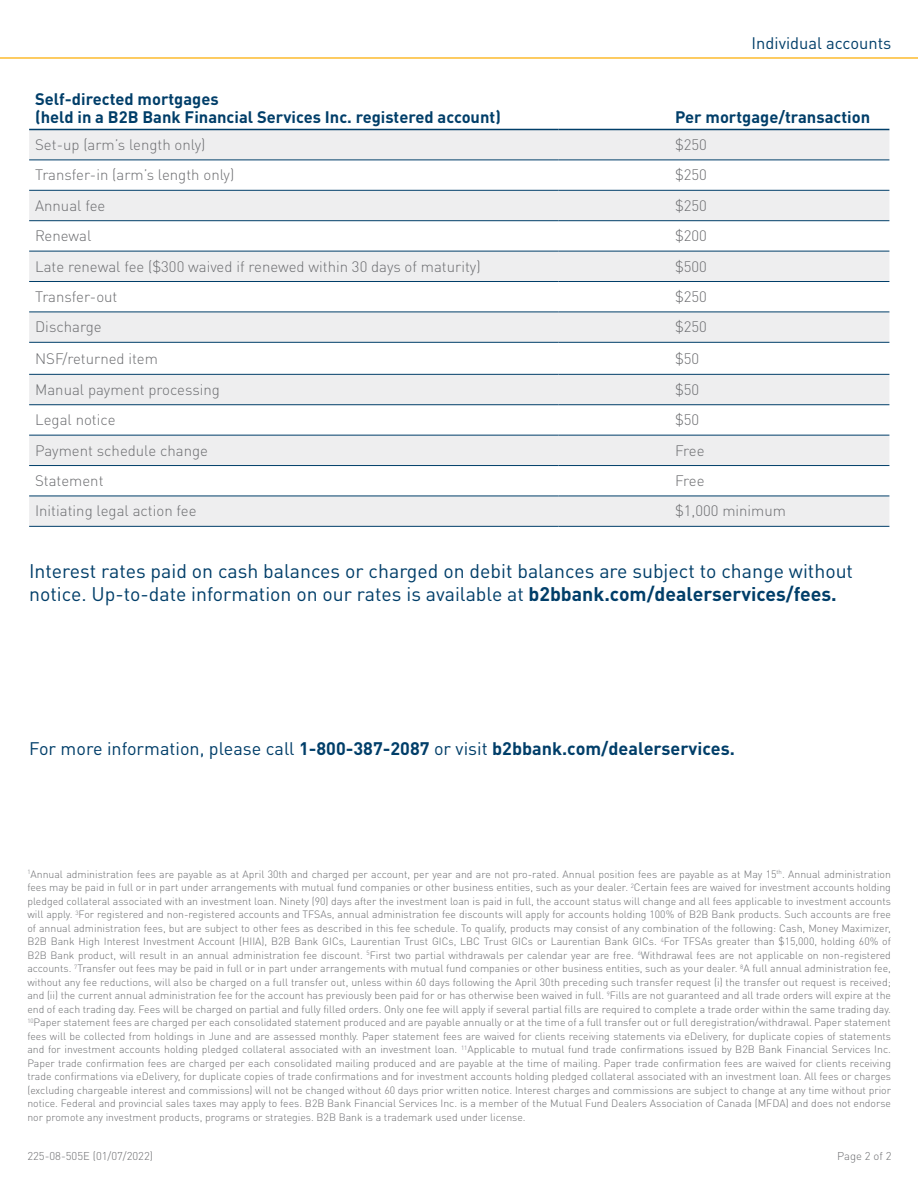
<style>
.page{position:relative;width:918px;height:1188px;background:#fff}
.page>*{position:absolute;margin:0;border:0;box-sizing:border-box;transform-origin:0 0}
.COPY_-_Call_to_actio{font:19.5px/23.4px "DIN Pro";color:#003e69}
.COPY_-_Call_to_actio-2{font:700 18px "DIN Pro";color:#003e69}
.Table{font:700 16.5px/18px "DIN Pro";color:#003e69}
.HEADING_-_Page_2_TOP{font:16.5px "DIN Pro";color:#003e69}
.Paragraph_Style_2{font:300 15px "DIN Pro";color:#6c6d70}
.COPY_-_Mice_Type{font:300 11.25px "DIN Pro";color:#6c6d70}
.t1{font:300 10.5px/13.5px "DIN Pro";color:#6c6d70;text-align:justify}
.s1{font-weight:700}
.s2{font-weight:400}
</style>
<div class="page">
<hr style="left:0;top:57px;width:918px;height:2px;background:#fdbb2e">
<svg style="left:29px;top:130px;width:860px;height:396px;fill:#eeeeef"></svg>
<hr style="left:29px;top:404px;width:529px;height:1px;background:#003e69">
<hr style="left:558px;top:404px;width:117px;height:1px;background:#003e69">
<hr style="left:675px;top:404px;width:214px;height:1px;background:#003e69">
<hr style="left:29px;top:435px;width:529px;height:1px;background:#003e69">
<hr style="left:558px;top:435px;width:117px;height:1px;background:#003e69">
<hr style="left:675px;top:435px;width:214px;height:1px;background:#003e69">
<hr style="left:29px;top:465px;width:529px;height:1px;background:#003e69">
<hr style="left:558px;top:465px;width:117px;height:1px;background:#003e69">
<hr style="left:675px;top:465px;width:214px;height:1px;background:#003e69">
<hr style="left:29px;top:496px;width:529px;height:1px;background:#003e69">
<hr style="left:558px;top:496px;width:117px;height:1px;background:#003e69">
<hr style="left:675px;top:496px;width:214px;height:1px;background:#003e69">
<hr style="left:29px;top:526px;width:529px;height:1px;background:#003e69">
<hr style="left:558px;top:526px;width:117px;height:1px;background:#003e69">
<hr style="left:675px;top:526px;width:214px;height:1px;background:#003e69">
<hr style="left:29px;top:129px;width:529px;height:1px;background:#003e69">
<hr style="left:558px;top:129px;width:117px;height:1px;background:#003e69">
<hr style="left:675px;top:129px;width:214px;height:1px;background:#003e69">
<hr style="left:29px;top:160px;width:529px;height:1px;background:#003e69">
<hr style="left:558px;top:160px;width:117px;height:1px;background:#003e69">
<hr style="left:675px;top:160px;width:214px;height:1px;background:#003e69">
<hr style="left:29px;top:190px;width:529px;height:1px;background:#003e69">
<hr style="left:558px;top:190px;width:117px;height:1px;background:#003e69">
<hr style="left:675px;top:190px;width:214px;height:1px;background:#003e69">
<hr style="left:29px;top:220px;width:529px;height:1px;background:#003e69">
<hr style="left:558px;top:220px;width:117px;height:1px;background:#003e69">
<hr style="left:675px;top:220px;width:214px;height:1px;background:#003e69">
<hr style="left:29px;top:251px;width:529px;height:1px;background:#003e69">
<hr style="left:558px;top:251px;width:117px;height:1px;background:#003e69">
<hr style="left:675px;top:251px;width:214px;height:1px;background:#003e69">
<hr style="left:29px;top:281px;width:529px;height:1px;background:#003e69">
<hr style="left:558px;top:281px;width:117px;height:1px;background:#003e69">
<hr style="left:675px;top:281px;width:214px;height:1px;background:#003e69">
<hr style="left:29px;top:312px;width:529px;height:1px;background:#003e69">
<hr style="left:558px;top:312px;width:117px;height:1px;background:#003e69">
<hr style="left:675px;top:312px;width:214px;height:1px;background:#003e69">
<hr style="left:29px;top:342px;width:529px;height:1px;background:#003e69">
<hr style="left:558px;top:342px;width:117px;height:1px;background:#003e69">
<hr style="left:675px;top:342px;width:214px;height:1px;background:#003e69">
<hr style="left:29px;top:374px;width:529px;height:1px;background:#003e69">
<hr style="left:558px;top:374px;width:117px;height:1px;background:#003e69">
<hr style="left:675px;top:374px;width:214px;height:1px;background:#003e69">
<p class="Table" style="left:35px;top:89px;width:467px">Self-directed mortgages<br>(held in a B2B Bank Financial Services Inc. registered account)</p>
<p class="HEADING_-_Page_2_TOP" style="left:752px;top:30px;width:141px">Individual accounts</p>
<p class="Table" style="left:675px;top:107px;width:197px">Per mortgage/transaction</p>
<p class="Paragraph_Style_2" style="left:35px;top:133px;width:172px">Set-up (arm’s length only)</p>
<p class="Paragraph_Style_2" style="left:675px;top:133px;width:33px">$250</p>
<p class="Paragraph_Style_2" style="left:35px;top:163px;width:201px">Transfer-in (arm’s length only)</p>
<p class="Paragraph_Style_2" style="left:675px;top:163px;width:33px">$250</p>
<p class="Paragraph_Style_2" style="left:35px;top:194px;width:72px">Annual fee</p>
<p class="Paragraph_Style_2" style="left:675px;top:194px;width:33px">$250</p>
<p class="Paragraph_Style_2" style="left:35px;top:224px;width:58px">Renewal</p>
<p class="Paragraph_Style_2" style="left:675px;top:224px;width:33px">$200</p>
<p class="Paragraph_Style_2" style="left:35px;top:255px;width:447px">Late renewal fee ($300 waived if renewed within 30 days of maturity)</p>
<p class="Paragraph_Style_2" style="left:675px;top:255px;width:33px">$500</p>
<p class="Paragraph_Style_2" style="left:35px;top:285px;width:84px">Transfer-out</p>
<p class="Paragraph_Style_2" style="left:675px;top:285px;width:33px">$250</p>
<p class="Paragraph_Style_2" style="left:35px;top:315px;width:68px">Discharge</p>
<p class="Paragraph_Style_2" style="left:675px;top:315px;width:33px">$250</p>
<p class="Paragraph_Style_2" style="left:35px;top:347px;width:124px">NSF/returned item</p>
<p class="Paragraph_Style_2" style="left:675px;top:347px;width:26px">$50</p>
<p class="Paragraph_Style_2" style="left:35px;top:378px;width:186px">Manual payment processing</p>
<p class="Paragraph_Style_2" style="left:675px;top:378px;width:26px">$50</p>
<p class="Paragraph_Style_2" style="left:35px;top:408px;width:82px">Legal notice</p>
<p class="Paragraph_Style_2" style="left:675px;top:408px;width:26px">$50</p>
<p class="Paragraph_Style_2" style="left:35px;top:439px;width:174px">Payment schedule change</p>
<p class="Paragraph_Style_2" style="left:675px;top:439px;width:31px">Free</p>
<p class="Paragraph_Style_2" style="left:35px;top:469px;width:70px">Statement</p>
<p class="Paragraph_Style_2" style="left:675px;top:469px;width:31px">Free</p>
<p class="Paragraph_Style_2" style="left:35px;top:500px;width:163px">Initiating legal action fee</p>
<p class="Paragraph_Style_2" style="left:675px;top:500px;width:112px">$1,000 minimum</p>
<p class="COPY_-_Call_to_actio" style="left:29px;top:557px;width:825px">Interest rates paid on cash balances or charged on debit balances are subject to change without notice. Up-to-date information on our rates is available at <span class="s1">b2bbank.com/dealerservices/fees.</span></p>
<p class="COPY_-_Call_to_actio-2" style="left:29px;top:733px;width:707px"><span class="s2">For more information, please call</span> 1-800-387-2087 <span class="s2">or visit</span> b2bbank.com/dealerservices.</p>
<p class="t1" style="left:27px;top:866px;width:865px"><sup>1</sup>Annual administration fees are payable as at April 30th and charged per account, per year and are not pro-rated. Annual position fees are payable as at May 15<sup>th</sup>. Annual administration fees may be paid in full or in part under arrangements with mutual fund companies or other business entities, such as your dealer. <sup>2</sup>Certain fees are waived for investment accounts holding pledged collateral associated with an investment loan. Ninety (90) days after the investment loan is paid in full, the account status will change and all fees applicable to investment accounts will apply. <sup>3</sup>For registered and non-registered accounts and TFSAs, annual administration fee discounts will apply for accounts holding 100% of B2B Bank products. Such accounts are free of annual administration fees, but are subject to other fees as described in this fee schedule. To qualify, products may consist of any combination of the following: Cash, Money Maximizer, B2B Bank High Interest Investment Account (HIIA), B2B Bank GICs, Laurentian Trust GICs, LBC Trust GICs or Laurentian Bank GICs. <sup>4</sup>For TFSAs greater than $15,000, holding 60% of B2B Bank product, will result in an annual administration fee discount. <sup>5</sup>First two partial withdrawals per calendar year are free. <sup>6</sup>Withdrawal fees are not applicable on non-registered accounts. <sup>7</sup>Transfer out fees may be paid in full or in part under arrangements with mutual fund companies or other business entities, such as your dealer. <sup>8</sup>A full annual administration fee, without any fee reductions, will also be charged on a full transfer out, unless within 60 days following the April 30th preceding such transfer request (i) the transfer out request is received; and (ii) the current annual administration fee for the account has previously been paid for or has otherwise been waived in full. <sup>9</sup>Fills are not guaranteed and all trade orders will expire at the end of each trading day. Fees will be charged on partial and fully filled orders. Only one fee will apply if several partial fills are required to complete a trade order within the same trading day.<br><sup>10</sup>Paper statement fees are charged per each consolidated statement produced and are payable annually or at the time of a full transfer out or full deregistration/withdrawal. Paper statement fees will be collected from holdings in June and are assessed monthly. Paper statement fees are waived for clients receiving statements via eDelivery, for duplicate copies of statements and for investment accounts holding pledged collateral associated with an investment loan. <sup>11</sup>Applicable to mutual fund trade confirmations issued by B2B Bank Financial Services Inc.<br>Paper trade confirmation fees are charged per each consolidated mailing produced and are payable at the time of mailing. Paper trade confirmation fees are waived for clients receiving trade confirmations via eDelivery, for duplicate copies of trade confirmations and for investment accounts holding pledged collateral associated with an investment loan. All fees or charges (excluding chargeable interest and commissions) will not be changed without 60 days prior written notice. Interest charges and commissions are subject to change at any time without prior notice. Federal and provincial sales taxes may apply to fees. B2B Bank Financial Services Inc. is a member of the Mutual Fund Dealers Association of Canada (MFDA) and does not endorse nor promote any investment products, programs or strategies. B2B Bank is a trademark used under license.</p>
<p class="COPY_-_Mice_Type" style="left:27px;top:1147px;width:127px">225-08-505E (01/07/2022)</p>
<p class="COPY_-_Mice_Type" style="left:837px;top:1148px;width:56px">Page 2 of 2</p>
</div>
